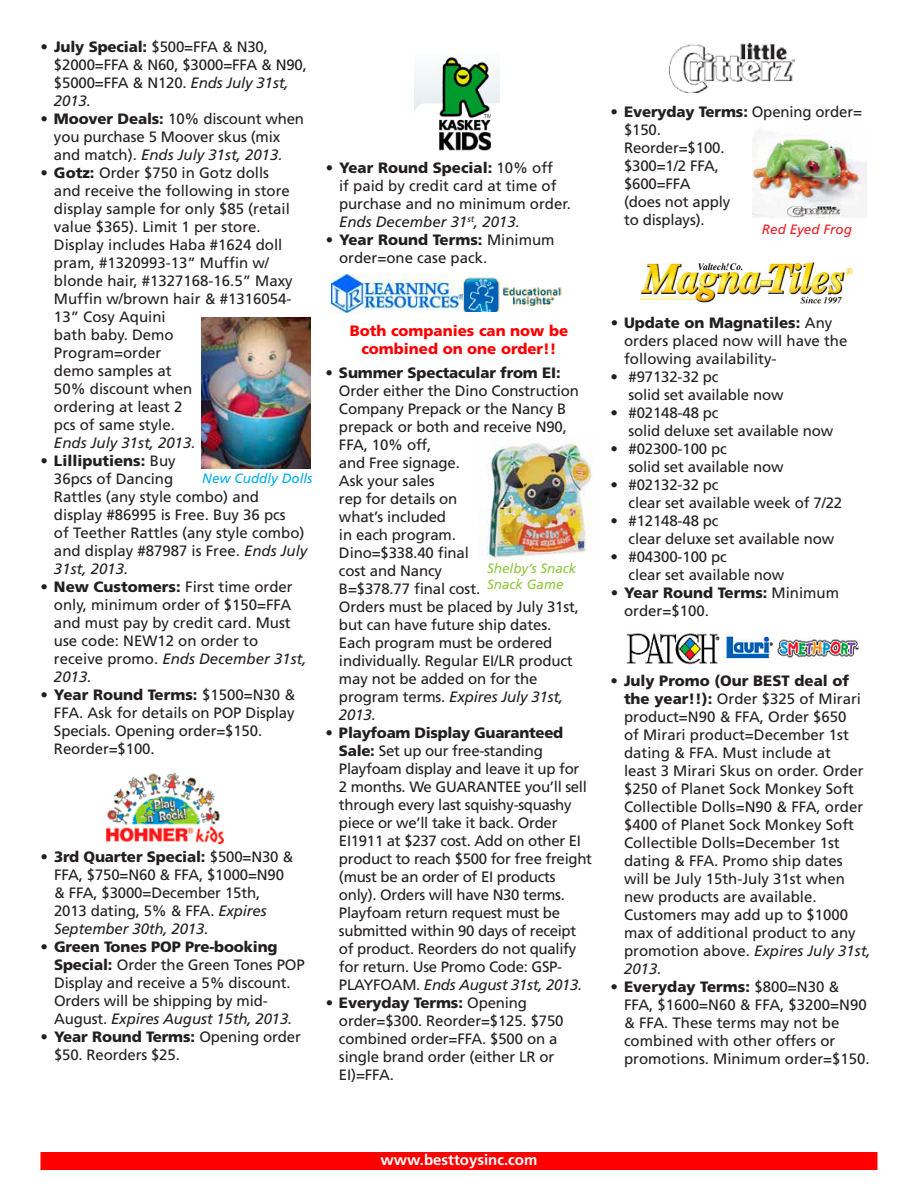
<style>
.page{position:relative;width:918px;height:1188px;background:#fff}
.page>*{position:absolute;margin:0;border:0;box-sizing:border-box;transform-origin:0 0}
.t1{font:15px/18px "Frutiger";letter-spacing:-.01em;color:#231f20}
.t2{font:900 15px/18px "Frutiger";color:#f00;text-align:center}
.t3{font:700 15px "Frutiger";color:#fff}
.t4{font:italic 15px "Frutiger";color:#231f20}
.t5{font:italic 13.5px/16.2px "Frutiger";color:#8fc73e}
.t6{font:italic 13.5px "Frutiger";color:#00aeef}
.t7{font:italic 13.5px "Frutiger";color:#ed1d24}
.s1{font-weight:900}
.s2{font-style:italic}
</style>
<div class="page">
<div style="left:40px;top:1152px;width:838px;height:18px;background:#f00"></div>
<img style="left:106px;top:773px;width:118px;height:70px">
<img style="left:415px;top:57px;width:85px;height:93px">
<img style="left:332px;top:275px;width:229px;height:38px">
<img style="left:669px;top:44px;width:125px;height:48px">
<img style="left:640px;top:263px;width:213px;height:40px">
<img style="left:626px;top:633px;width:233px;height:31px">
<img style="left:202px;top:317px;width:108px;height:152px">
<img style="left:485px;top:438px;width:108px;height:122px">
<img style="left:753px;top:131px;width:113px;height:86px">
<p class="t1" style="left:54px;top:38px;width:255px;text-indent:-13px">• <span class="s1">July Special:</span> $500=FFA &amp; N30, $2000=FFA &amp; N60, $3000=FFA &amp; N90, $5000=FFA &amp; N120. <span class="s2">Ends July 31st,<br>2013.</span></p>
<p class="t1" style="left:54px;top:110px;width:252px;text-indent:-14px">• <span class="s1">Moover Deals:</span> 10% discount when you purchase 5 Moover skus (mix and match). <span class="s2">Ends July 31st, 2013.</span></p>
<p class="t1" style="left:54px;top:164px;width:240px;text-indent:-13px">• <span class="s1">Gotz:</span> Order $750 in Gotz dolls and receive the following in store display sample for only $85 (retail value $365). Limit 1 per store.<br>Display includes Haba #1624 doll pram, #1320993-13” Muffin w/ blonde hair, #1327168-16.5” Maxy<br>Muffin w/brown hair &amp; #1316054-<br>13” Cosy Aquini<br>bath baby. Demo<br>Program=order<br>demo samples at<br>50% discount when<br>ordering at least 2<br>pcs of same style.</p>
<p class="t4" style="left:54px;top:434px;width:143px">Ends July 31st, 2013.</p>
<p class="t1" style="left:54px;top:452px;width:255px;text-indent:-13px">• <span class="s1">Lilliputiens:</span> Buy<br>36pcs of Dancing<br>Rattles (any style combo) and display #86995 is Free. Buy 36 pcs<br>of Teether Rattles (any style combo) and display #87987 is Free. <span class="s2">Ends July<br>31st, 2013.</span></p>
<p class="t1" style="left:54px;top:578px;width:254px;text-indent:-13px">• <span class="s1">New Customers:</span> First time order only, minimum order of $150=FFA and must pay by credit card. Must use code: NEW12 on order to receive promo. <span class="s2">Ends December 31st,<br>2013.</span></p>
<p class="t1" style="left:54px;top:686px;width:243px;text-indent:-13px">• <span class="s1">Year Round Terms:</span> $1500=N30 &amp;<br>FFA. Ask for details on POP Display<br>Specials. Opening order=$150.<br>Reorder=$100.</p>
<p class="t6" style="left:202px;top:470px;width:112px">New Cuddly Dolls</p>
<p class="t1" style="left:54px;top:848px;width:241px;text-indent:-14px">• <span class="s1">3rd Quarter Special:</span> $500=N30 &amp;<br>FFA, $750=N60 &amp; FFA, $1000=N90 &amp; FFA, $3000=December 15th,<br>2013 dating, 5% &amp; FFA. <span class="s2">Expires<br>September 30th, 2013.</span></p>
<p class="t1" style="left:54px;top:938px;width:252px;text-indent:-14px">• <span class="s1">Green Tones POP Pre-booking<br>Special:</span> Order the Green Tones POP<br>Display and receive a 5% discount.<br>Orders will be shipping by mid-<br>August. <span class="s2">Expires August 15th, 2013.</span></p>
<p class="t1" style="left:54px;top:1028px;width:248px;text-indent:-14px">• <span class="s1">Year Round Terms:</span> Opening order $50. Reorders $25.</p>
<p class="t1" style="left:339px;top:159px;width:233px;text-indent:-14px"><span class="s2">•</span> <span class="s1">Year Round Special:</span> 10% off<br>if paid by credit card at time of purchase and no minimum order.<br><span class="s2">Ends December 31</span><sup>st</sup><span class="s2">, 2013.</span></p>
<p class="t1" style="left:339px;top:231px;width:217px;text-indent:-13px"><span class="s2">•</span> <span class="s1">Year Round Terms:</span> Minimum order=one case pack.</p>
<p class="t2" style="left:350px;top:321px;width:220px">Both companies can now be combined on one order!!</p>
<p class="t1" style="left:339px;top:364px;width:242px;text-indent:-13px">• <span class="s1">Summer Spectacular from EI:<br></span>Order either the Dino Construction<br>Company Prepack or the Nancy B prepack or both and receive N90,<br>FFA, 10% off,<br>and Free signage.<br>Ask your sales<br>rep for details on<br>what’s included<br>in each program.<br>Dino=$338.40 final<br>cost and Nancy<br>B=$378.77 final cost.<br>Orders must be placed by July 31st, but can have future ship dates.<br>Each program must be ordered individually. Regular EI/LR product may not be added on for the program terms. <span class="s2">Expires July 31st,<br>2013.</span></p>
<p class="t1" style="left:339px;top:724px;width:255px;text-indent:-14px">• <span class="s1">Playfoam Display Guaranteed Sale:</span> Set up our free-standing Playfoam display and leave it up for<br>2 months. We GUARANTEE you’ll sell through every last squishy-squashy piece or we’ll take it back. Order EI1911 at $237 cost. Add on other EI product to reach $500 for free freight (must be an order of EI products only). Orders will have N30 terms.<br>Playfoam return request must be submitted within 90 days of receipt of product. Reorders do not qualify for return. Use Promo Code: GSP-PLAYFOAM. <span class="s2">Ends August 31st, 2013.</span></p>
<p class="t1" style="left:339px;top:994px;width:226px;text-indent:-14px"><span class="s2">•</span> <span class="s1">Everyday Terms:</span> Opening order=$300. Reorder=$125. $750 combined order=FFA. $500 on a single brand order (either LR or<br>EI)=FFA.</p>
<p class="t5" style="left:487px;top:560px;width:91px">Shelby’s Snack<br>Snack Game</p>
<p class="t1" style="left:624px;top:102px;width:240px;text-indent:-14px">• <span class="s1">Everyday Terms:</span> Opening order= $150.<br>Reorder=$100.<br>$300=1/2 FFA,<br>$600=FFA<br>(does not apply<br>to displays).</p>
<p class="t7" style="left:762px;top:221px;width:92px">Red Eyed Frog</p>
<p class="t1" style="left:624px;top:314px;width:225px;text-indent:-14px"><span class="s2">•</span> <span class="s1">Update on Magnatiles:</span> Any orders placed now will have the following availability-</p>
<p class="t1" style="left:628px;top:368px;width:157px;text-indent:-18px">• #97132-32 pc<br>solid set available now</p>
<p class="t1" style="left:628px;top:404px;width:206px;text-indent:-18px">• #02148-48 pc<br>solid deluxe set available now</p>
<p class="t1" style="left:628px;top:440px;width:157px;text-indent:-18px">• #02300-100 pc<br>solid set available now</p>
<p class="t1" style="left:628px;top:476px;width:215px;text-indent:-18px">• #02132-32 pc<br>clear set available week of 7/22</p>
<p class="t1" style="left:628px;top:512px;width:207px;text-indent:-18px">• #12148-48 pc<br>clear deluxe set available now</p>
<p class="t1" style="left:628px;top:548px;width:157px;text-indent:-18px">• #04300-100 pc<br>clear set available now</p>
<p class="t1" style="left:624px;top:584px;width:217px;text-indent:-14px"><span class="s2">•</span> <span class="s1">Year Round Terms:</span> Minimum order=$100.</p>
<p class="t1" style="left:624px;top:672px;width:248px;text-indent:-14px">• <span class="s1">July Promo (Our BEST deal of the year!!):</span> Order $325 of Mirari product=N90 &amp; FFA, Order $650<br>of Mirari product=December 1st dating &amp; FFA. Must include at<br>least 3 Mirari Skus on order. Order $250 of Planet Sock Monkey Soft<br>Collectible Dolls=N90 &amp; FFA, order $400 of Planet Sock Monkey Soft<br>Collectible Dolls=December 1st dating &amp; FFA. Promo ship dates will be July 15th-July 31st when new products are available.<br>Customers may add up to $1000 max of additional product to any promotion above. <span class="s2">Expires July 31st,<br>2013.</span></p>
<p class="t1" style="left:624px;top:978px;width:247px;text-indent:-14px">• <span class="s1">Everyday Terms:</span> $800=N30 &amp;<br>FFA, $1600=N60 &amp; FFA, $3200=N90 &amp; FFA. These terms may not be combined with other offers or promotions. Minimum order=$150.</p>
<p class="t3" style="left:381px;top:1151px;width:158px">www.besttoysinc.com</p>
</div>
